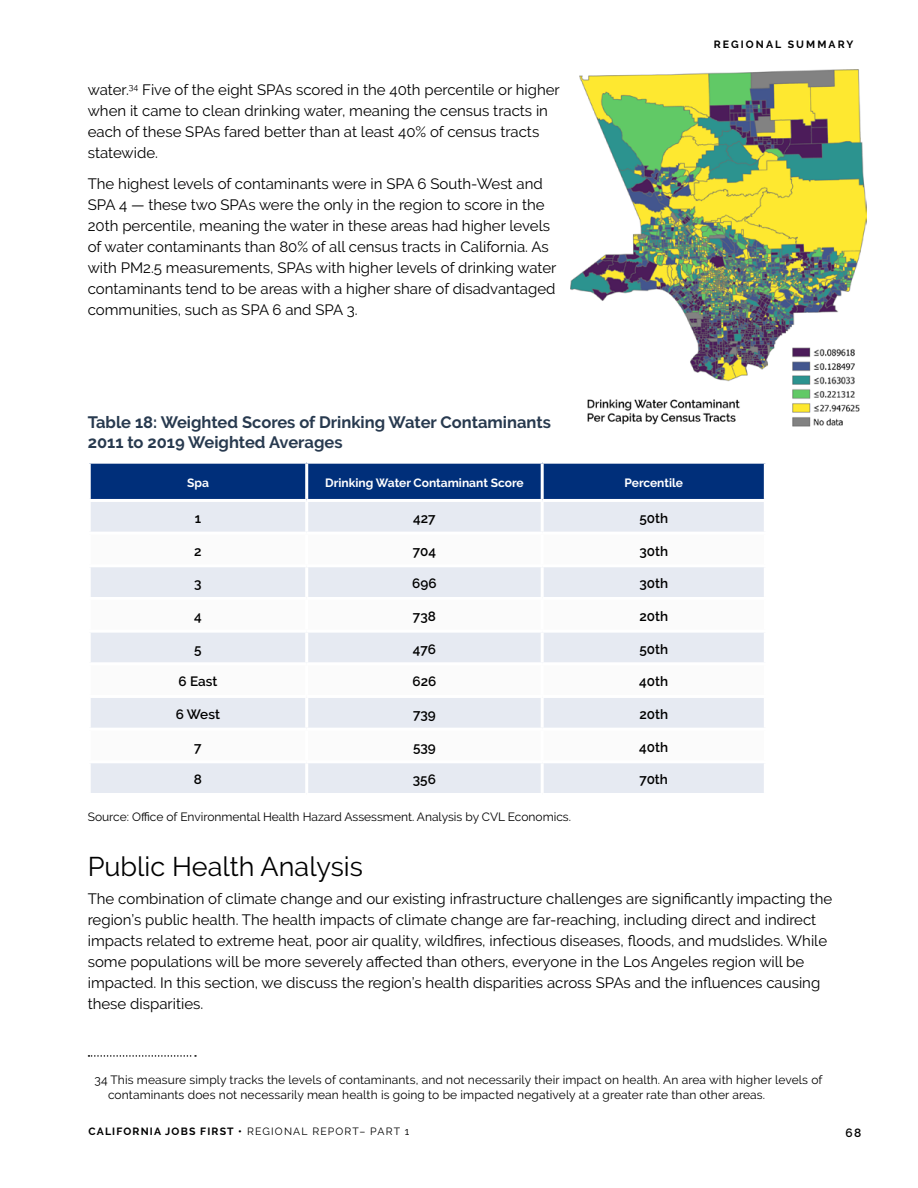
<style>
.page{position:relative;width:918px;height:1188px;background:#fff}
.page>*{position:absolute;margin:0;border:0;box-sizing:border-box;transform-origin:0 0}
.t1{font:27px "Raleway";color:#000}
.t2{font:700 16.5px/19.8px "Raleway";color:#283a4f}
.t3{font:15px/21px "Raleway";color:#000}
.t4{font:600 13.5px "Raleway";color:#000}
.t5{font:12px/15px "Raleway";letter-spacing:.01em;color:#000}
.t6{font:700 12px "Raleway";color:#fff}
.t7{font:600 12px "Raleway";color:#000}
.t8{font:700 10.5px "Raleway";letter-spacing:.11em;color:#000}
.t9{font:700 10.5px "Raleway";letter-spacing:.2em;color:#000}
.s1{font-weight:400}
</style>
<div class="page">
<div style="left:91px;top:464px;width:673px;height:35px;background:#002f7a"></div>
<div style="left:91px;top:502px;width:673px;height:291px;background:#e6eaf2"></div>
<svg style="left:91px;top:535px;width:673px;height:225px"></svg>
<hr style="left:305px;top:464px;width:3px;height:35px;background:#fff">
<hr style="left:541px;top:464px;width:3px;height:35px;background:#fff">
<hr style="left:305px;top:502px;width:3px;height:30px;background:#fff">
<hr style="left:541px;top:502px;width:3px;height:30px;background:#fff">
<hr style="left:88px;top:532px;width:219px;height:3px;background:#fff">
<hr style="left:307px;top:532px;width:235px;height:3px;background:#fff">
<hr style="left:305px;top:535px;width:3px;height:29px;background:#fff">
<hr style="left:542px;top:532px;width:225px;height:3px;background:#fff">
<hr style="left:541px;top:535px;width:3px;height:29px;background:#fff">
<hr style="left:88px;top:564px;width:219px;height:3px;background:#fff">
<hr style="left:307px;top:564px;width:235px;height:3px;background:#fff">
<hr style="left:305px;top:567px;width:3px;height:30px;background:#fff">
<hr style="left:542px;top:564px;width:225px;height:3px;background:#fff">
<hr style="left:541px;top:567px;width:3px;height:30px;background:#fff">
<hr style="left:88px;top:597px;width:219px;height:3px;background:#fff">
<hr style="left:307px;top:597px;width:235px;height:3px;background:#fff">
<hr style="left:305px;top:600px;width:3px;height:30px;background:#fff">
<hr style="left:542px;top:597px;width:225px;height:3px;background:#fff">
<hr style="left:541px;top:600px;width:3px;height:30px;background:#fff">
<hr style="left:88px;top:630px;width:219px;height:3px;background:#fff">
<hr style="left:307px;top:630px;width:235px;height:3px;background:#fff">
<hr style="left:305px;top:633px;width:3px;height:29px;background:#fff">
<hr style="left:542px;top:630px;width:225px;height:3px;background:#fff">
<hr style="left:541px;top:633px;width:3px;height:29px;background:#fff">
<hr style="left:88px;top:662px;width:219px;height:3px;background:#fff">
<hr style="left:307px;top:662px;width:235px;height:3px;background:#fff">
<hr style="left:305px;top:665px;width:3px;height:30px;background:#fff">
<hr style="left:542px;top:662px;width:225px;height:3px;background:#fff">
<hr style="left:541px;top:665px;width:3px;height:30px;background:#fff">
<hr style="left:88px;top:695px;width:219px;height:3px;background:#fff">
<hr style="left:307px;top:695px;width:235px;height:3px;background:#fff">
<hr style="left:305px;top:698px;width:3px;height:30px;background:#fff">
<hr style="left:542px;top:695px;width:225px;height:3px;background:#fff">
<hr style="left:541px;top:698px;width:3px;height:30px;background:#fff">
<hr style="left:88px;top:728px;width:219px;height:3px;background:#fff">
<hr style="left:307px;top:728px;width:235px;height:3px;background:#fff">
<hr style="left:305px;top:731px;width:3px;height:29px;background:#fff">
<hr style="left:542px;top:728px;width:225px;height:3px;background:#fff">
<hr style="left:541px;top:731px;width:3px;height:29px;background:#fff">
<hr style="left:88px;top:760px;width:219px;height:3px;background:#fff">
<hr style="left:307px;top:760px;width:235px;height:3px;background:#fff">
<hr style="left:305px;top:763px;width:3px;height:30px;background:#fff">
<hr style="left:542px;top:760px;width:225px;height:3px;background:#fff">
<hr style="left:541px;top:763px;width:3px;height:30px;background:#fff">
<svg style="left:88px;top:1055px;width:108px;height:2px"></svg>
<img style="left:570px;top:69px;width:297px;height:358px">
<p class="t3" style="left:88px;top:79px;width:474px">water.<sup>34</sup> Five of the eight SPAs scored in the 40th percentile or higher when it came to clean drinking water, meaning the census tracts in each of these SPAs fared better than at least 40% of census tracts statewide.</p>
<p class="t3" style="left:88px;top:173px;width:470px">The highest levels of contaminants were in SPA 6 South-West and SPA 4 — these two SPAs were the only in the region to score in the 20th percentile, meaning the water in these areas had higher levels of water contaminants than 80% of all census tracts in California. As with PM2.5 measurements, SPAs with higher levels of drinking water contaminants tend to be areas with a higher share of disadvantaged communities, such as SPA 6 and SPA 3.</p>
<p class="t9" style="left:714px;top:38px;width:141px">REGIONAL SUMMARY</p>
<p class="t2" style="left:88px;top:413px;width:465px">Table 18: Weighted Scores of Drinking Water Contaminants<br>2011 to 2019 Weighted Averages</p>
<p class="t6" style="left:187px;top:476px;width:23px">Spa</p>
<p class="t6" style="left:325px;top:476px;width:200px">Drinking Water Contaminant Score</p>
<p class="t6" style="left:624px;top:476px;width:60px">Percentile</p>
<p class="t4" style="left:195px;top:511px;width:8px">1</p>
<p class="t4" style="left:413px;top:511px;width:24px">427</p>
<p class="t4" style="left:639px;top:511px;width:30px">50th</p>
<p class="t4" style="left:194px;top:543px;width:9px">2</p>
<p class="t4" style="left:413px;top:543px;width:25px">704</p>
<p class="t4" style="left:639px;top:543px;width:30px">30th</p>
<p class="t4" style="left:194px;top:576px;width:9px">3</p>
<p class="t4" style="left:412px;top:576px;width:26px">696</p>
<p class="t4" style="left:639px;top:576px;width:30px">30th</p>
<p class="t4" style="left:194px;top:609px;width:9px">4</p>
<p class="t4" style="left:413px;top:609px;width:24px">738</p>
<p class="t4" style="left:639px;top:609px;width:30px">20th</p>
<p class="t4" style="left:194px;top:641px;width:9px">5</p>
<p class="t4" style="left:413px;top:641px;width:24px">476</p>
<p class="t4" style="left:639px;top:641px;width:30px">50th</p>
<p class="t4" style="left:179px;top:674px;width:40px">6 East</p>
<p class="t4" style="left:413px;top:674px;width:25px">626</p>
<p class="t4" style="left:639px;top:674px;width:30px">40th</p>
<p class="t4" style="left:176px;top:707px;width:46px">6 West</p>
<p class="t4" style="left:413px;top:707px;width:24px">739</p>
<p class="t4" style="left:639px;top:707px;width:30px">20th</p>
<p class="t4" style="left:194px;top:739px;width:9px">7</p>
<p class="t4" style="left:413px;top:739px;width:24px">539</p>
<p class="t4" style="left:639px;top:739px;width:30px">40th</p>
<p class="t4" style="left:194px;top:772px;width:10px">8</p>
<p class="t4" style="left:413px;top:772px;width:25px">356</p>
<p class="t4" style="left:639px;top:772px;width:30px">70th</p>
<p class="t5" style="left:88px;top:809px;width:485px">Source: Office of Environmental Health Hazard Assessment. Analysis by CVL Economics.</p>
<h1 class="t1" style="left:88px;top:851px;width:277px">Public Health Analysis</h1>
<p class="t3" style="left:88px;top:888px;width:746px">The combination of climate change and our existing infrastructure challenges are significantly impacting the region’s public health. The health impacts of climate change are far-reaching, including direct and indirect impacts related to extreme heat, poor air quality, wildfires, infectious diseases, floods, and mudslides. While some populations will be more severely affected than others, everyone in the Los Angeles region will be impacted. In this section, we discuss the region’s health disparities across SPAs and the influences causing these disparities.</p>
<p class="t5" style="left:108px;top:1073px;width:716px;text-indent:-14px">34 This measure simply tracks the levels of contaminants, and not necessarily their impact on health. An area with higher levels of contaminants does not necessarily mean health is going to be impacted negatively at a greater rate than other areas.</p>
<p class="t8" style="left:89px;top:1126px;width:322px">CALIFORNIA JOBS FIRST • <span class="s1">REGIONAL REPORT– PART 1</span></p>
<p class="t7" style="left:846px;top:1126px;width:17px">68</p>
</div>
